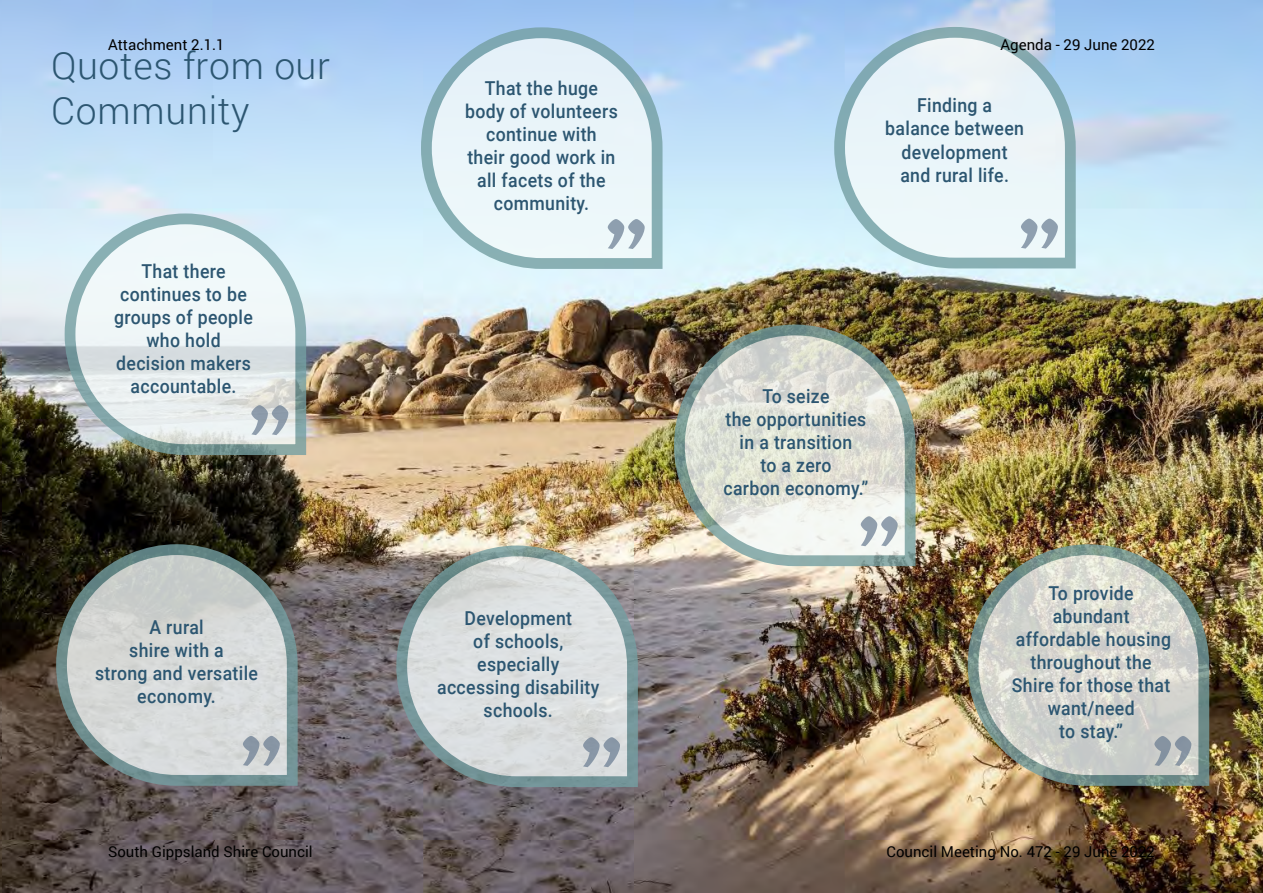
<style>
.page{position:relative;width:1263px;height:893px;background:#fff}
.page>*{position:absolute;margin:0;border:0;box-sizing:border-box;transform-origin:0 0}
.t1{font:300 37.5px/45px "Roboto";letter-spacing:.02em;color:#2c5671}
.t2{font:500 19.2px/23.1px "Roboto";letter-spacing:.02em;color:#2c5671;text-align:center;scale:.92 1}
.t3{font:15px "Roboto";color:#000}
</style>
<div class="page">
<img style="left:0;top:0;width:1263px;height:893px">
<svg style="left:63px;top:212px;width:245px;height:244px"></svg>
<svg style="left:251px;top:405px;width:37px;height:30px"></svg>
<svg style="left:55px;top:543px;width:244px;height:244px;background:#a9aeac"></svg>
<svg style="left:243px;top:736px;width:37px;height:30px"></svg>
<svg style="left:419px;top:26px;width:245px;height:244px;background:#d3e5ef"></svg>
<svg style="left:608px;top:219px;width:37px;height:30px"></svg>
<svg style="left:395px;top:544px;width:244px;height:245px;background:#bfc4c4"></svg>
<svg style="left:583px;top:737px;width:37px;height:30px"></svg>
<img style="left:966px;top:543px;width:245px;height:244px">
<svg style="left:1154px;top:736px;width:37px;height:30px"></svg>
<svg style="left:833px;top:25px;width:244px;height:245px;background:#d4e5ed"></svg>
<svg style="left:1021px;top:219px;width:37px;height:30px"></svg>
<img style="left:672px;top:323px;width:245px;height:245px">
<svg style="left:861px;top:516px;width:37px;height:30px"></svg>
<p class="t3" style="left:108px;top:34px;width:118px">Attachment 2.1.1</p>
<p class="t3" style="left:1000px;top:34px;width:156px">Agenda - 29 June 2022</p>
<p class="t1" style="left:51px;top:42px;width:280px">Quotes from our<br>Community</p>
<p class="t2" style="left:465px;top:76px;width:167px">That the huge body of volunteers continue with their good work in all facets of the community.</p>
<p class="t2" style="left:885px;top:93px;width:152px">Finding a balance between development and rural life.</p>
<p class="t2" style="left:114px;top:259px;width:152px">That there continues to be groups of people who hold decision makers accountable.</p>
<p class="t2" style="left:95px;top:615px;width:179px">A rural<br>shire with a<br>strong and versatile economy.</p>
<p class="t2" style="left:437px;top:606px;width:178px">Development<br>of schools, especially accessing disability schools.</p>
<p class="t2" style="left:723px;top:383px;width:159px">To seize<br>the opportunities in a transition<br>to a zero<br>carbon economy.”</p>
<p class="t2" style="left:1012px;top:581px;width:174px">To provide abundant affordable housing throughout the<br>Shire for those that want/need<br>to stay.”</p>
<p class="t3" style="left:108px;top:841px;width:206px">South Gippsland Shire Council</p>
<p class="t3" style="left:886px;top:841px;width:270px">Council Meeting No. 472 - 29 June 2022</p>
</div>
